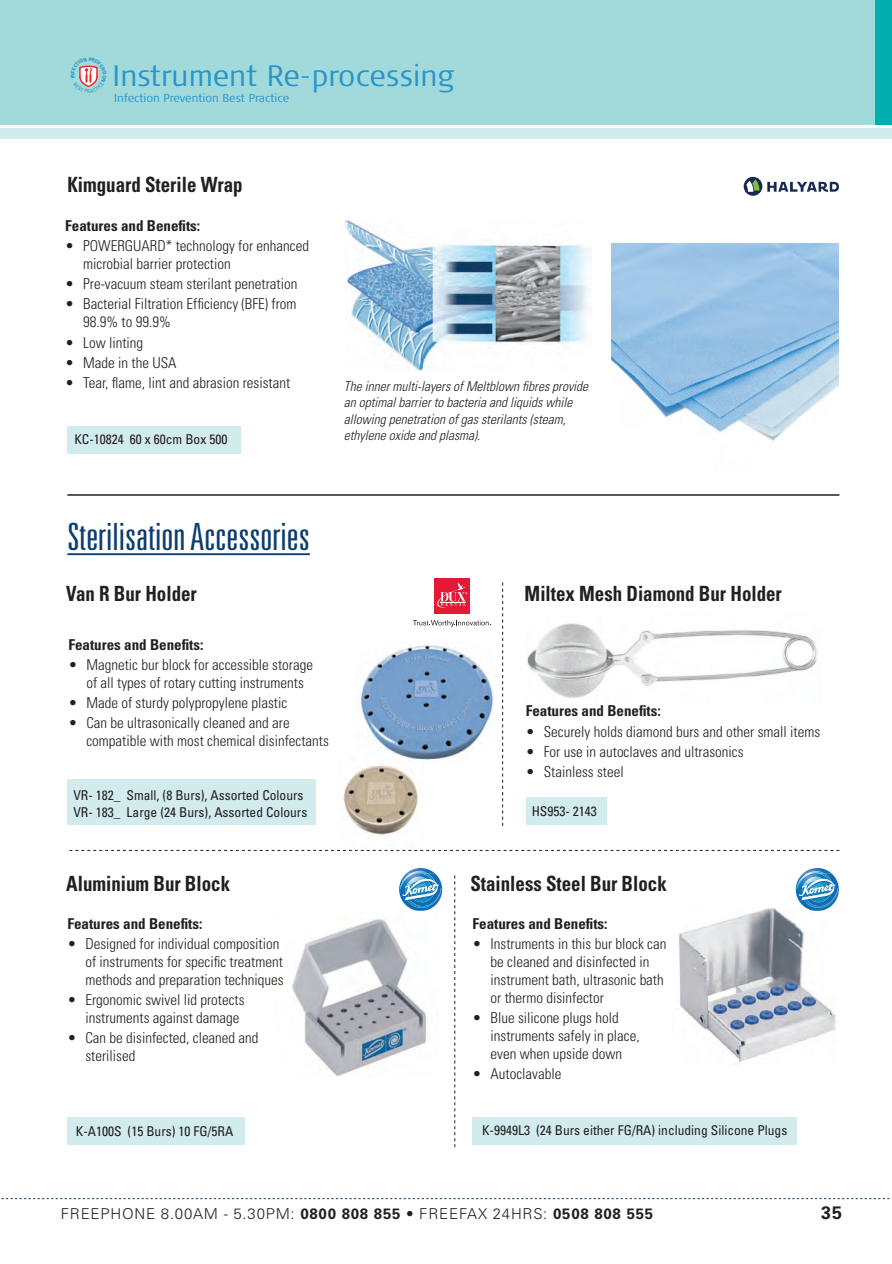
<style>
.page{position:relative;width:892px;height:1264px;background:#fff}
.page>*{position:absolute;margin:0;border:0;box-sizing:border-box;transform-origin:0 0}
.t1{font:300 ultra-condensed 37.5px "Univers";color:#0c3d70;scale:1.14 1}
.t2{font:300 29.4px "Signa Cond";color:#2996c9;scale:1.12 1}
.t3{font:700 condensed 21px "Univers";color:#231f20;scale:.9 1}
.t4{font:700 18px "Univers";color:#231f20}
.t5{font:300 condensed 15px/18px "Univers";color:#231f20}
.t6{font:700 condensed 15px "Univers";color:#231f20}
.t7{font:300 15px "Univers";letter-spacing:.05em;color:#231f20}
.t8{font:condensed 13.5px/16.2px "Univers";color:#231f20}
.t9{font:italic 300 condensed 13.5px/16.2px "Univers";color:#231f20}
.t10{font:300 11.55px "Signa Cond";letter-spacing:-.01em;color:#2996c9;scale:1.12 1}
.s1{font-weight:700}
</style>
<div class="page">
<div style="left:0;top:0;width:876px;height:125px;background:#a2dadc"></div>
<div style="left:0;top:129px;width:892px;height:10px;background:#d2eced"></div>
<div style="left:875px;top:0;width:17px;height:125px;background:#00aeb0"></div>
<svg style="left:1px;top:1198px;width:891px;height:1px"></svg>
<img style="left:678px;top:908px;width:157px;height:154px">
<img style="left:292px;top:919px;width:136px;height:157px">
<img style="left:337px;top:765px;width:86px;height:85px">
<svg style="left:69px;top:850px;width:770px;height:1px"></svg>
<img style="left:356px;top:644px;width:140px;height:116px">
<img style="left:527px;top:623px;width:291px;height:75px">
<div style="left:525px;top:797px;width:81px;height:28px;background:#d2eced"></div>
<div style="left:67px;top:426px;width:174px;height:27px;background:#d2eced"></div>
<div style="left:67px;top:780px;width:249px;height:45px;background:#d2eced"></div>
<div style="left:67px;top:1117px;width:178px;height:28px;background:#d2eced"></div>
<div style="left:472px;top:1117px;width:325px;height:28px;background:#d2eced"></div>
<svg style="left:502px;top:582px;width:1px;height:244px"></svg>
<svg style="left:454px;top:875px;width:1px;height:272px"></svg>
<hr style="left:67px;top:553px;width:243px;height:2px;background:#0c3d70">
<hr style="left:67px;top:494px;width:772px;height:2px;background:#231f20">
<svg style="left:743px;top:177px;width:19px;height:19px"></svg>
<svg style="left:746px;top:179px;width:13px;height:13px"></svg>
<svg style="left:767px;top:182px;width:72px;height:10px"></svg>
<img style="left:399px;top:882px;width:43px;height:14px">
<img style="left:439px;top:878px;width:2px;height:23px">
<svg style="left:400px;top:868px;width:39px;height:43px"></svg>
<img style="left:795px;top:884px;width:44px;height:26px">
<img style="left:835px;top:877px;width:3px;height:31px">
<svg style="left:796px;top:868px;width:39px;height:43px"></svg>
<svg style="left:413px;top:620px;width:76px;height:7px"></svg>
<div style="left:434px;top:578px;width:36px;height:36px;background:#e51836"></div>
<svg style="left:437px;top:582px;width:30px;height:26px"></svg>
<img style="left:346px;top:220px;width:246px;height:151px">
<img style="left:612px;top:244px;width:226px;height:197px">
<svg style="left:79px;top:65px;width:19px;height:22px"></svg>
<h2 class="t2" style="left:113px;top:64px;width:307px">Instrument Re-processing</h2>
<p class="t10" style="left:114px;top:94px;width:158px">Infection Prevention Best Practice</p>
<h3 class="t3" style="left:67px;top:172px;width:196px">Kimguard Sterile Wrap</h3>
<p class="t6" style="left:65px;top:216px;width:136px">Features and Benefits:</p>
<p class="t5" style="left:83px;top:237px;width:227px;text-indent:-18px">• POWERGUARD* technology for enhanced microbial barrier protection</p>
<p class="t5" style="left:65px;top:275px;width:234px">• Pre-vacuum steam sterilant penetration</p>
<p class="t5" style="left:83px;top:295px;width:215px;text-indent:-18px">• Bacterial Filtration Efficiency (BFE) from<br>98.9% to 99.9%</p>
<p class="t5" style="left:65px;top:333px;width:79px">• Low linting</p>
<p class="t5" style="left:65px;top:353px;width:113px">• Made in the USA</p>
<p class="t5" style="left:65px;top:373px;width:226px">• Tear, flame, lint and abrasion resistant</p>
<p class="t8" style="left:74px;top:431px;width:154px">KC-10824 60 x 60cm Box 500</p>
<p class="t9" style="left:344px;top:378px;width:246px">The inner multi-layers of Meltblown fibres provide an optimal barrier to bacteria and liquids while allowing penetration of gas sterilants (steam, ethylene oxide and plasma).</p>
<h1 class="t1" style="left:67px;top:517px;width:214px">Sterilisation Accessories</h1>
<h3 class="t3" style="left:66px;top:580px;width:147px">Van R Bur Holder</h3>
<h3 class="t3" style="left:524px;top:580px;width:287px">Miltex Mesh Diamond Bur Holder</h3>
<p class="t6" style="left:68px;top:635px;width:136px">Features and Benefits:</p>
<p class="t5" style="left:68px;top:656px;width:246px;text-align:center">• Magnetic bur block for accessible storage of all types of rotary cutting instruments</p>
<p class="t5" style="left:68px;top:694px;width:220px">• Made of sturdy polypropylene plastic</p>
<p class="t5" style="left:86px;top:714px;width:244px;text-indent:-18px">• Can be ultrasonically cleaned and are compatible with most chemical disinfectants</p>
<p class="t8" style="left:73px;top:787px;width:235px">VR- 182_ Small, (8 Burs), Assorted Colours<br>VR- 183_ Large (24 Burs), Assorted Colours</p>
<p class="t6" style="left:525px;top:702px;width:136px">Features and Benefits:</p>
<p class="t5" style="left:525px;top:722px;width:296px">• Securely holds diamond burs and other small items</p>
<p class="t5" style="left:525px;top:742px;width:219px">• For use in autoclaves and ultrasonics</p>
<p class="t5" style="left:525px;top:762px;width:99px">• Stainless steel</p>
<p class="t8" style="left:531px;top:803px;width:67px">HS953- 2143</p>
<h3 class="t3" style="left:66px;top:870px;width:183px">Aluminium Bur Block</h3>
<h3 class="t3" style="left:470px;top:870px;width:220px">Stainless Steel Bur Block</h3>
<p class="t6" style="left:67px;top:914px;width:136px">Features and Benefits:</p>
<p class="t5" style="left:85px;top:934px;width:200px;text-indent:-18px">• Designed for individual composition of instruments for specific treatment methods and preparation techniques</p>
<p class="t5" style="left:85px;top:990px;width:161px;text-indent:-18px">• Ergonomic swivel lid protects instruments against damage</p>
<p class="t5" style="left:85px;top:1028px;width:175px;text-indent:-18px">• Can be disinfected, cleaned and sterilised</p>
<p class="t6" style="left:472px;top:914px;width:136px">Features and Benefits:</p>
<p class="t5" style="left:490px;top:934px;width:177px;text-indent:-18px">• Instruments in this bur block can be cleaned and disinfected in instrument bath, ultrasonic bath or thermo disinfector</p>
<p class="t5" style="left:490px;top:1008px;width:151px;text-indent:-18px">• Blue silicone plugs hold instruments safely in place, even when upside down</p>
<p class="t5" style="left:472px;top:1064px;width:90px">• Autoclavable</p>
<p class="t8" style="left:76px;top:1122px;width:159px">K-A100S (15 Burs) 10 FG/5RA</p>
<p class="t8" style="left:482px;top:1121px;width:307px">K-9949L3 (24 Burs either FG/RA) including Silicone Plugs</p>
<p class="t7" style="left:61px;top:1205px;width:594px">FREEPHONE 8.00AM - 5.30PM: <span class="s1">0800 808 855</span> • FREEFAX 24HRS: <span class="s1">0508 808 555</span></p>
<p class="t4" style="left:821px;top:1202px;width:22px">35</p>
</div>
